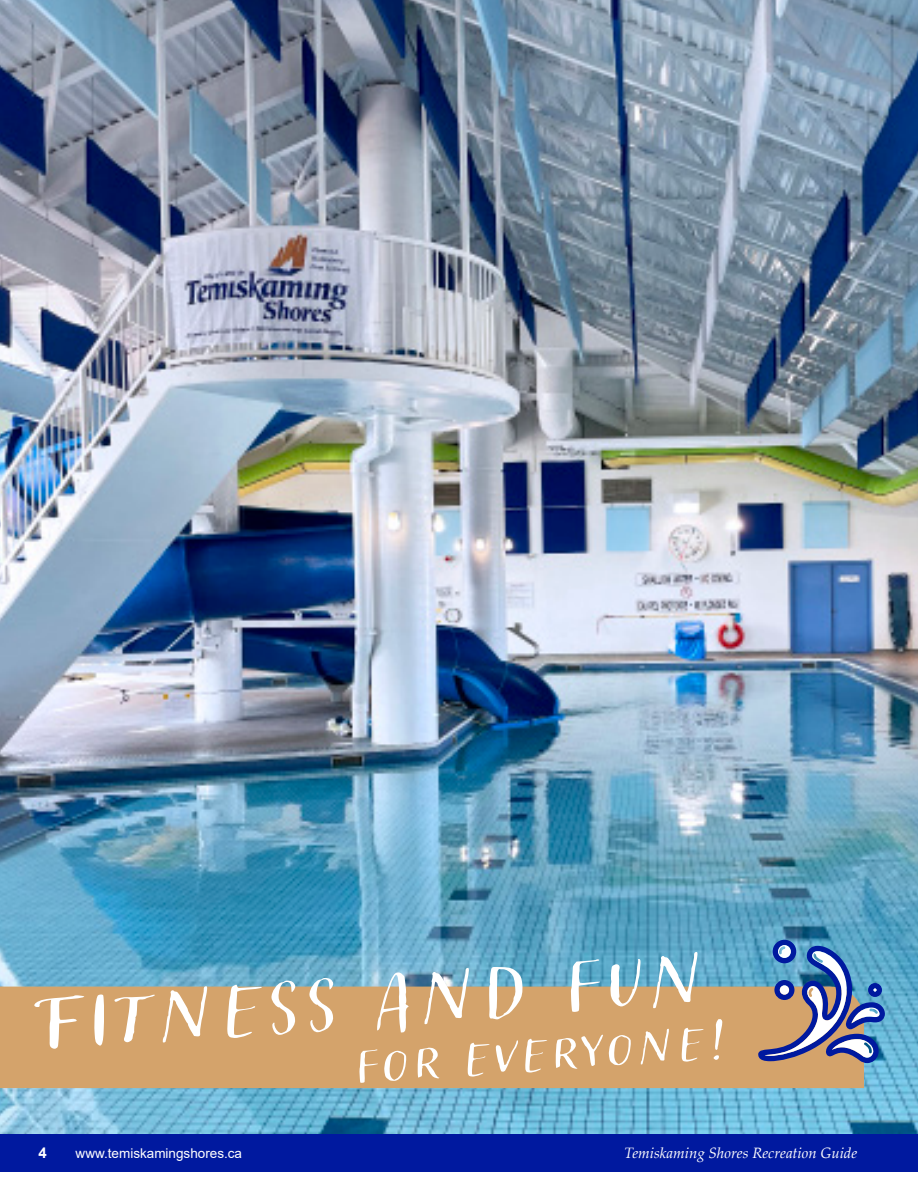
<style>
.page{position:relative;width:918px;height:1188px;background:#fff}
.page>*{position:absolute;margin:0;border:0;box-sizing:border-box;transform-origin:0 0}
.t1{font:156px "Looking Flowers Caps";color:#fff}
.t2{font:99px "Looking Flowers Caps";color:#fff}
.t3{font:italic 15px "Palatino Linotype";color:#fff}
.t4{font:700 15px "Arial";color:#fff}
.t5{font:13.5px "Arial";color:#fff}
</style>
<div class="page">
<div style="left:0;top:1134px;width:918px;height:38px;background:#00199f"></div>
<img style="left:0;top:0;width:918px;height:1134px">
<div style="left:0;top:987px;width:864px;height:101px;background:#d4a36b"></div>
<svg style="left:758px;top:940px;width:127px;height:123px;background:#778ba9"></svg>
<p class="t1" style="left:27px;top:939px;width:678px;rotate:-4deg">Fitness and fun</p>
<p class="t2" style="left:349px;top:1013px;width:377px;rotate:-4deg">for everyone!</p>
<p class="t4" style="left:38px;top:1142px;width:10px">4</p>
<p class="t5" style="left:76px;top:1144px;width:168px">www.temiskamingshores.ca</p>
<p class="t3" style="left:624px;top:1142px;width:234px">Temiskaming Shores Recreation Guide</p>
</div>
